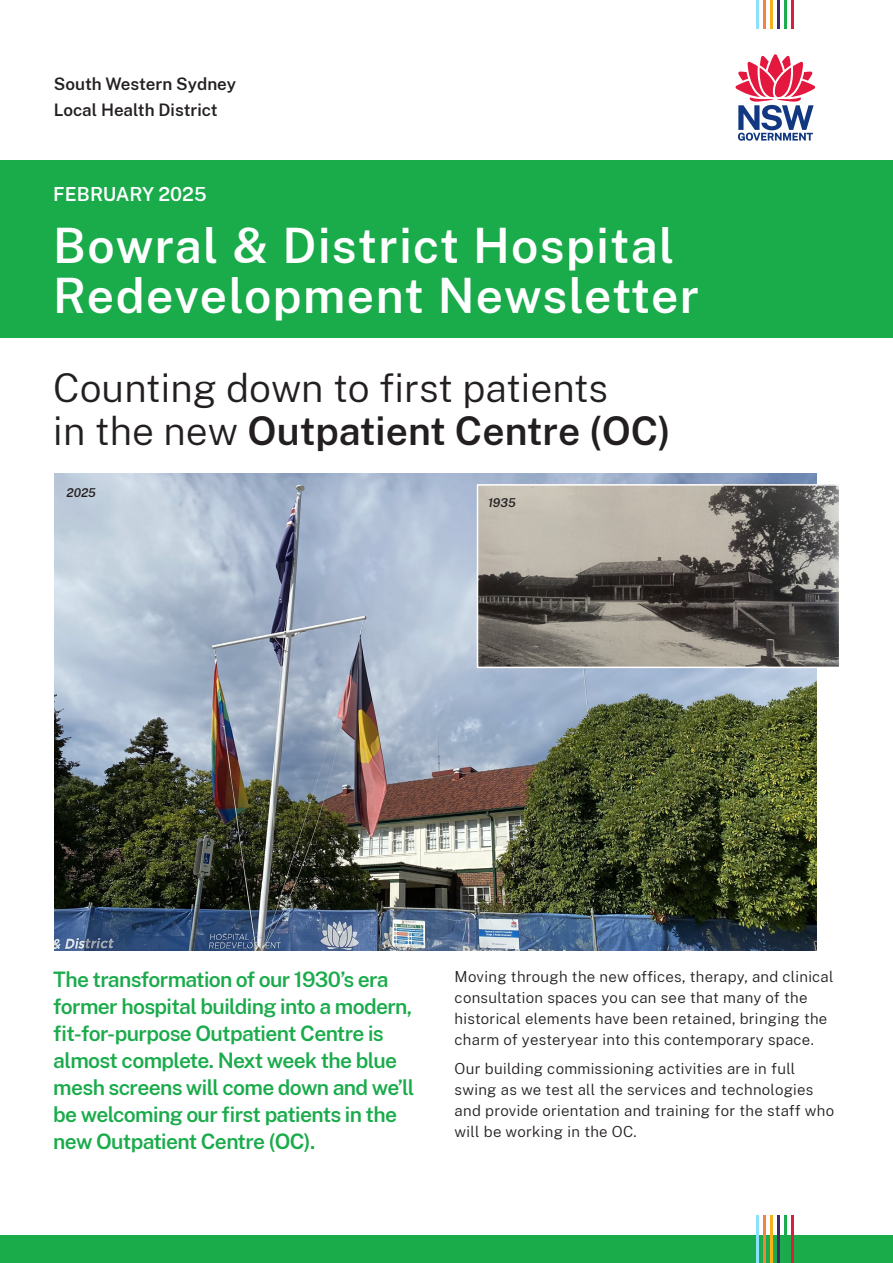
<style>
.page{position:relative;width:893px;height:1263px;background:#fff}
.page>*{position:absolute;margin:0;border:0;box-sizing:border-box;transform-origin:0 0}
.t1{font:600 48px/50.1px "Public Sans";letter-spacing:.03em;color:#fff}
.t2{font:300 39px/43.3px "Public Sans";color:#231f20}
.t3{font:600 21px/27px "Public Sans";letter-spacing:-.03em;color:#1aab4b}
.t4{font:600 19.05px "Public Sans";color:#fff}
.t5{font:600 16.95px/25.5px "Public Sans";color:#231f20}
.t6{font:300 15px/21px "Public Sans";letter-spacing:.02em;color:#231f20}
.Paragraph_Style_3{font:italic 600 12px "Public Sans";color:#231f20}
.s1{font-weight:600}
</style>
<div class="page">
<div style="left:0;top:1235px;width:893px;height:28px;background:#1aab4b"></div>
<div style="left:0;top:161px;width:893px;height:177px;background:#1aab4b"></div>
<svg style="left:735px;top:54px;width:80px;height:87px"></svg>
<hr style="left:757px;top:0;width:2px;height:29px;background:#8ce0ff">
<hr style="left:764px;top:0;width:2px;height:29px;background:#f48045">
<hr style="left:771px;top:0;width:2px;height:29px;background:#f8b018">
<hr style="left:778px;top:0;width:2px;height:29px;background:#45266d">
<hr style="left:785px;top:0;width:2px;height:29px;background:#1aab4b">
<hr style="left:792px;top:0;width:2px;height:29px;background:#da1d3e">
<hr style="left:757px;top:1216px;width:2px;height:47px;background:#8ce0ff">
<hr style="left:764px;top:1216px;width:2px;height:47px;background:#f48045">
<hr style="left:771px;top:1216px;width:2px;height:47px;background:#f8b018">
<hr style="left:778px;top:1216px;width:2px;height:47px;background:#45266d">
<hr style="left:785px;top:1216px;width:2px;height:47px;background:#1aab4b">
<hr style="left:792px;top:1216px;width:2px;height:47px;background:#da1d3e">
<img style="left:55px;top:473px;width:761px;height:477px">
<img style="left:480px;top:487px;width:357px;height:178px">
<div style="left:477px;top:484px;width:363px;height:184px;border:2px solid #fff"></div>
<p class="t5" style="left:54px;top:70px;width:184px">South Western Sydney<br>Local Health District</p>
<p class="t4" style="left:53px;top:181px;width:155px">FEBRUARY 2025</p>
<p class="t1" style="left:53px;top:218px;width:647px">Bowral &amp; District Hospital<br>Redevelopment Newsletter</p>
<p class="t2" style="left:53px;top:364px;width:619px">Counting down to first patients<br>in the new <span class="s1">Outpatient Centre (OC)</span></p>
<p class="Paragraph_Style_3" style="left:66px;top:484px;width:31px">2025</p>
<p class="Paragraph_Style_3" style="left:488px;top:494px;width:29px">1935</p>
<p class="t3" style="left:53px;top:965px;width:363px">The transformation of our 1930’s era former hospital building into a modern, fit-for-purpose Outpatient Centre is almost complete. Next week the blue mesh screens will come down and we’ll be welcoming our first patients in the new Outpatient Centre (OC).</p>
<p class="t6" style="left:455px;top:965px;width:380px">Moving through the new offices, therapy, and clinical consultation spaces you can see that many of the historical elements have been retained, bringing the charm of yesteryear into this contemporary space.</p>
<p class="t6" style="left:455px;top:1057px;width:381px">Our building commissioning activities are in full swing as we test all the services and technologies and provide orientation and training for the staff who will be working in the OC.</p>
</div>
